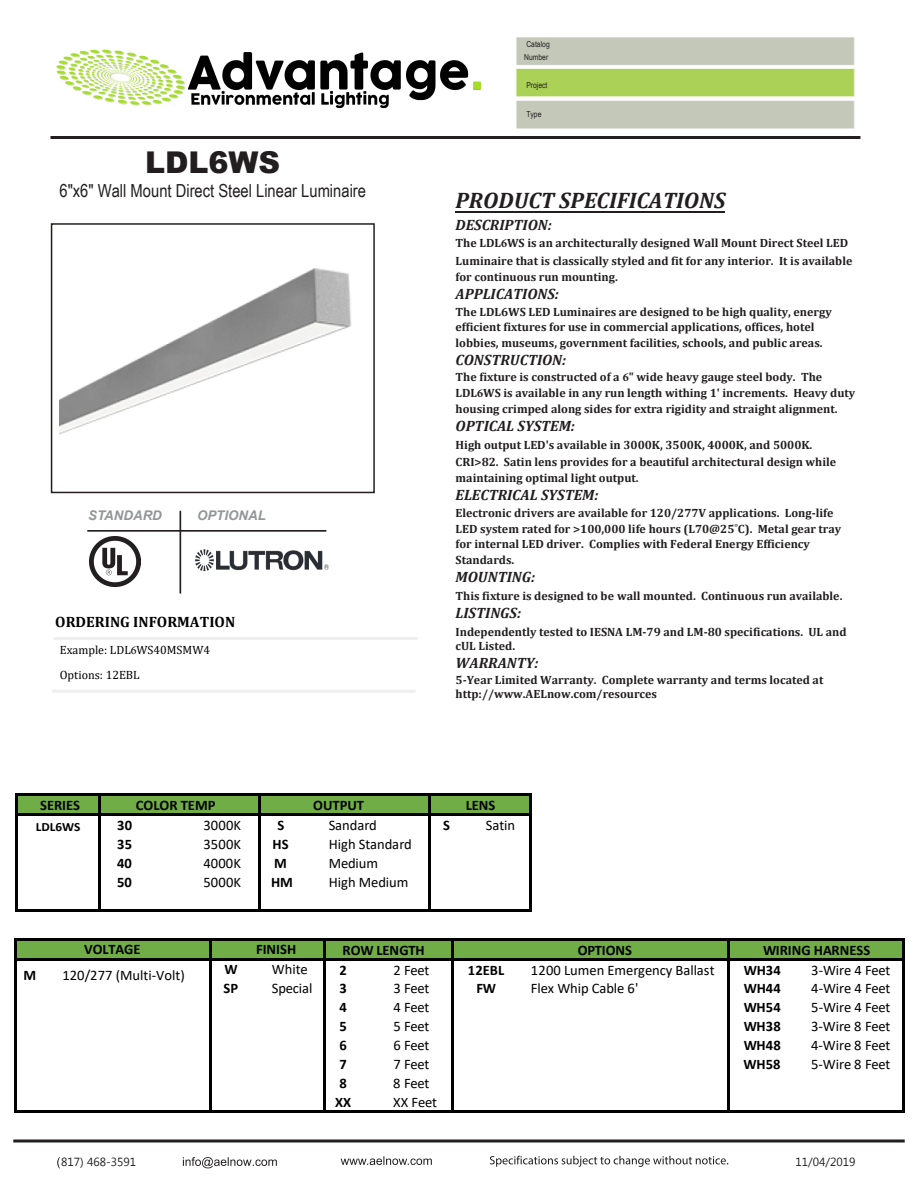
<style>
.page{position:relative;width:918px;height:1188px;background:#fff}
.page>*{position:absolute;margin:0;border:0;box-sizing:border-box;transform-origin:0 0}
.t1{font:900 30px "Arial";color:#221e1f}
.t2{font:italic 700 22.5px "Cambria";color:#221e1f}
.t3{font:18px "Arial Narrow";color:#221e1f}
.t4{font:italic 700 15px "Cambria";color:#221e1f}
.t5{font:700 15px "Cambria";color:#000}
.t6{font:14.55px/18.9px "Calibri";letter-spacing:-.005em;color:#000;text-align:justify}
.t7{font:700 14.55px "Calibri";color:#000}
.t8{font:700 14.55px "Calibri";color:#000}
.t9{font:italic 700 13.35px "Arial";color:#939598}
.t10{font:700 12.6px "Calibri";color:#000;scale:1.06 1}
.t11{font:700 12px/15.6px "Cambria";color:#221e1f}
.t12{font:700 12px/16.8px "Cambria";color:#221e1f}
.t13{font:12px/24.5px "Cambria";color:#000}
.t14{font:11.85px "Microsoft New Tai Lue";color:#231f20}
.t15{font:8.25px/12.1px "Arial Narrow";color:#231f20}
.s1{font-family:"Minion Pro"}
.s2{font-style:inherit}
</style>
<div class="page">
<hr style="left:50px;top:136px;width:810px;height:3px;background:#231f20">
<div style="left:51px;top:223px;width:324px;height:270px;border:2px solid #231f20"></div>
<hr style="left:52px;top:690px;width:364px;height:3px;background:#efeff0">
<img style="left:59px;top:268px;width:292px;height:167px">
<hr style="left:456px;top:211px;width:269px;height:2px;background:#221e1f">
<hr style="left:54px;top:637px;width:364px;height:3px;background:#efeff0">
<img style="left:90px;top:536px;width:50px;height:51px">
<img style="left:195px;top:549px;width:134px;height:23px">
<hr style="left:87px;top:530px;width:239px;height:2px;background:#231f20">
<hr style="left:180px;top:511px;width:1px;height:83px;background:#231f20">
<img style="left:515px;top:37px;width:340px;height:92px">
<hr style="left:13px;top:1140px;width:892px;height:3px;background:#231f20">
<svg style="left:57px;top:1157px;width:3px;height:11px"></svg>
<svg style="left:183px;top:1157px;width:94px;height:11px"></svg>
<svg style="left:341px;top:1156px;width:91px;height:9px"></svg>
<svg style="left:490px;top:1156px;width:238px;height:11px"></svg>
<div style="left:17px;top:795px;width:515px;height:20px;background:#70ad47"></div>
<div style="left:15px;top:939px;width:889px;height:21px;background:#70ad47"></div>
<hr style="left:17px;top:793px;width:515px;height:3px;background:#000">
<hr style="left:17px;top:813px;width:515px;height:3px;background:#000">
<hr style="left:17px;top:909px;width:515px;height:2px;background:#000">
<hr style="left:16px;top:938px;width:889px;height:3px;background:#000">
<hr style="left:16px;top:958px;width:889px;height:3px;background:#000">
<hr style="left:16px;top:1110px;width:889px;height:3px;background:#000">
<hr style="left:15px;top:938px;width:2px;height:175px;background:#000">
<hr style="left:15px;top:793px;width:3px;height:118px;background:#000">
<hr style="left:98px;top:796px;width:3px;height:115px;background:#000">
<hr style="left:209px;top:940px;width:3px;height:170px;background:#000">
<hr style="left:259px;top:796px;width:2px;height:115px;background:#000">
<hr style="left:323px;top:940px;width:3px;height:170px;background:#000">
<hr style="left:428px;top:796px;width:3px;height:115px;background:#000">
<hr style="left:451px;top:941px;width:3px;height:172px;background:#000">
<hr style="left:530px;top:796px;width:2px;height:115px;background:#000">
<hr style="left:727px;top:941px;width:3px;height:172px;background:#000">
<hr style="left:902px;top:941px;width:3px;height:172px;background:#000">
<img style="left:56px;top:49px;width:425px;height:60px">
<h1 class="t1" style="left:145px;top:140px;width:137px">LDL6WS</h1>
<h3 class="t3" style="left:59px;top:177px;width:308px">6"x6" Wall Mount Direct Steel Linear Luminaire</h3>
<p class="t9" style="left:88px;top:506px;width:75px">STANDARD</p>
<p class="t9" style="left:197px;top:506px;width:70px">OPTIONAL</p>
<p class="t5" style="left:55px;top:611px;width:181px">ORDERING INFORMATION</p>
<p class="t13" style="left:60px;top:638px;width:152px">Example: LDL<span class="s1">6</span>WS40MSMW4<br>Options: 12EBL</p>
<p class="t15" style="left:524px;top:38px;width:27px">Catalog<br>Number</p>
<p class="t15" style="left:526px;top:79px;width:23px">Project</p>
<p class="t15" style="left:526px;top:108px;width:17px">Type</p>
<h2 class="t2" style="left:456px;top:184px;width:271px">PRODUCT SPECIFICATIONS</h2>
<p class="t4" style="left:456px;top:214px;width:98px">DESCRIPTION:</p>
<p class="t11" style="left:456px;top:234px;width:398px;line-height:17.1px">The LDL<span class="s1">6</span>WS is an architecturally designed Wall Mount Direct Steel LED<br>Luminaire that is classically styled and fit for any interior. It is available for continuous run mounting.</p>
<p class="t4" style="left:456px;top:284px;width:105px">APPLICATIONS:</p>
<p class="t11" style="left:456px;top:304px;width:378px">The LDL6WS LED Luminaires are designed to be high quality, energy efficient fixtures for use in commercial applications, offices, hotel lobbies, museums, government facilities, schools, and public areas.</p>
<p class="t4" style="left:456px;top:349px;width:112px">CONSTRUCTION:</p>
<p class="t11" style="left:456px;top:369px;width:401px">The fixture is constructed of a <span class="s1">6</span>" wide heavy gauge steel body. The<br>LDL<span class="s1">6</span>WS is available in any run length withing 1' increments. Heavy duty housing crimped along sides for extra rigidity and straight alignment.</p>
<p class="t4" style="left:456px;top:415px;width:121px">OPTICAL SYSTEM:</p>
<p class="t12" style="left:456px;top:436px;width:382px"><span class="s2">High output LED's available in 3000K, 3500K, 4000K, and 5000K.<br>CRI&gt;82.</span> Satin lens provides for a beautiful architectural design while maintaining optimal light output.</p>
<p class="t4" style="left:456px;top:485px;width:144px">ELECTRICAL SYSTEM:</p>
<p class="t11" style="left:456px;top:505px;width:387px">Electronic drivers are available for 120/277V applications. Long-life LED system rated for &gt;<span class="s2">10</span>0,000 life hours (L70@25˚C). Metal gear tray for internal LED driver. Complies with Federal Energy Efficiency Standards.</p>
<p class="t4" style="left:456px;top:566px;width:81px">MOUNTING:</p>
<p class="t11" style="left:456px;top:587px;width:388px">This fixture is designed to be wall mounted. Continuous run available.</p>
<p class="t4" style="left:456px;top:602px;width:67px">LISTINGS:</p>
<p class="t11" style="left:456px;top:624px;width:393px;line-height:14.4px">Independently tested to IESNA LM-79 and LM-80 specifications. UL and cUL Listed.</p>
<p class="t4" style="left:456px;top:652px;width:85px">WARRANTY:</p>
<p class="t11" style="left:456px;top:672px;width:369px;line-height:14.4px">5-Year Limited Warranty. Complete warranty and terms located at http://www.AELnow.com/resources</p>
<p class="t7" style="left:40px;top:795px;width:41px">SERIES</p>
<p class="t7" style="left:136px;top:795px;width:81px">COLOR TEMP</p>
<p class="t7" style="left:313px;top:795px;width:53px">OUTPUT</p>
<p class="t7" style="left:466px;top:795px;width:31px">LENS</p>
<p class="t10" style="left:36px;top:817px;width:44px">LDL<span class="s2">6WS</span></p>
<p class="t7" style="left:117px;top:815px;width:16px">30</p>
<p class="t6" style="left:203px;top:815px;width:39px">3000K</p>
<p class="t7" style="left:278px;top:815px;width:8px">S</p>
<p class="t6" style="left:329px;top:815px;width:50px">Sandard</p>
<p class="t7" style="left:443px;top:815px;width:8px">S</p>
<p class="t6" style="left:486px;top:815px;width:31px">Satin</p>
<p class="t7" style="left:117px;top:834px;width:16px">35</p>
<p class="t6" style="left:203px;top:834px;width:39px">3500K</p>
<p class="t7" style="left:273px;top:834px;width:18px">HS</p>
<p class="t6" style="left:329px;top:834px;width:85px">High Standard</p>
<p class="t7" style="left:117px;top:853px;width:16px">40</p>
<p class="t6" style="left:203px;top:853px;width:39px">4000K</p>
<p class="t7" style="left:274px;top:853px;width:14px">M</p>
<p class="t6" style="left:329px;top:853px;width:51px">Medium</p>
<p class="t7" style="left:117px;top:872px;width:16px">50</p>
<p class="t6" style="left:203px;top:872px;width:39px">5000K</p>
<p class="t8" style="left:271px;top:872px;width:23px">H<span class="s2">M</span></p>
<p class="t6" style="left:329px;top:872px;width:81px">High Medium</p>
<p class="t7" style="left:84px;top:939px;width:58px">VOLTAGE</p>
<p class="t7" style="left:256px;top:939px;width:41px">FINISH</p>
<p class="t7" style="left:343px;top:940px;width:84px">ROW LENGTH</p>
<p class="t7" style="left:578px;top:940px;width:56px">OPTIONS</p>
<p class="t7" style="left:763px;top:940px;width:109px">WIRING HARNESS</p>
<p class="t8" style="left:24px;top:965px;width:14px">M</p>
<p class="t6" style="left:63px;top:965px;width:124px">120/277 (Multi-Volt)</p>
<p class="t7" style="left:225px;top:959px;width:15px">W</p>
<p class="t6" style="left:272px;top:960px;width:37px">White</p>
<p class="t7" style="left:339px;top:959px;width:9px">2</p>
<p class="t6" style="left:393px;top:960px;width:38px">2 Feet</p>
<p class="t7" style="left:468px;top:959px;width:38px">12EBL</p>
<p class="t6" style="left:531px;top:960px;width:185px">1200 Lumen Emergency Ballast</p>
<p class="t7" style="left:744px;top:959px;width:39px">WH34</p>
<p class="t7" style="left:223px;top:978px;width:16px">SP</p>
<p class="t6" style="left:272px;top:978px;width:42px">Special</p>
<p class="t7" style="left:340px;top:978px;width:9px">3</p>
<p class="t6" style="left:393px;top:979px;width:38px">3 Feet</p>
<p class="t7" style="left:476px;top:978px;width:21px">FW</p>
<p class="t6" style="left:531px;top:979px;width:109px">Flex Whip Cable 6'</p>
<p class="t7" style="left:744px;top:978px;width:39px">WH44</p>
<p class="t7" style="left:339px;top:997px;width:9px">4</p>
<p class="t6" style="left:393px;top:998px;width:38px">4 Feet</p>
<p class="t7" style="left:744px;top:997px;width:39px">WH54</p>
<p class="t7" style="left:339px;top:1016px;width:9px">5</p>
<p class="t6" style="left:393px;top:1017px;width:38px">5 Feet</p>
<p class="t7" style="left:744px;top:1016px;width:39px">WH38</p>
<p class="t7" style="left:339px;top:1035px;width:9px">6</p>
<p class="t6" style="left:393px;top:1035px;width:38px">6 Feet</p>
<p class="t7" style="left:744px;top:1035px;width:39px">WH48</p>
<p class="t7" style="left:339px;top:1054px;width:9px">7</p>
<p class="t6" style="left:393px;top:1054px;width:38px">7 Feet</p>
<p class="t7" style="left:744px;top:1054px;width:39px">WH58</p>
<p class="t7" style="left:339px;top:1073px;width:9px">8</p>
<p class="t6" style="left:393px;top:1073px;width:38px">8 Feet</p>
<p class="t7" style="left:335px;top:1092px;width:18px">XX</p>
<p class="t6" style="left:393px;top:1092px;width:45px">XX Feet</p>
<p class="t6" style="left:811px;top:960px;width:81px">3-Wire 4 Feet 4-Wire 4 Feet 5-Wire 4 Feet 3-Wire 8 Feet 4-Wire 8 Feet 5-Wire 8 Feet</p>
<p class="t14" style="left:61px;top:1155px;width:76px">817) 468-3591</p>
<p class="t14" style="left:796px;top:1155px;width:61px">11/04/2019</p>
</div>
